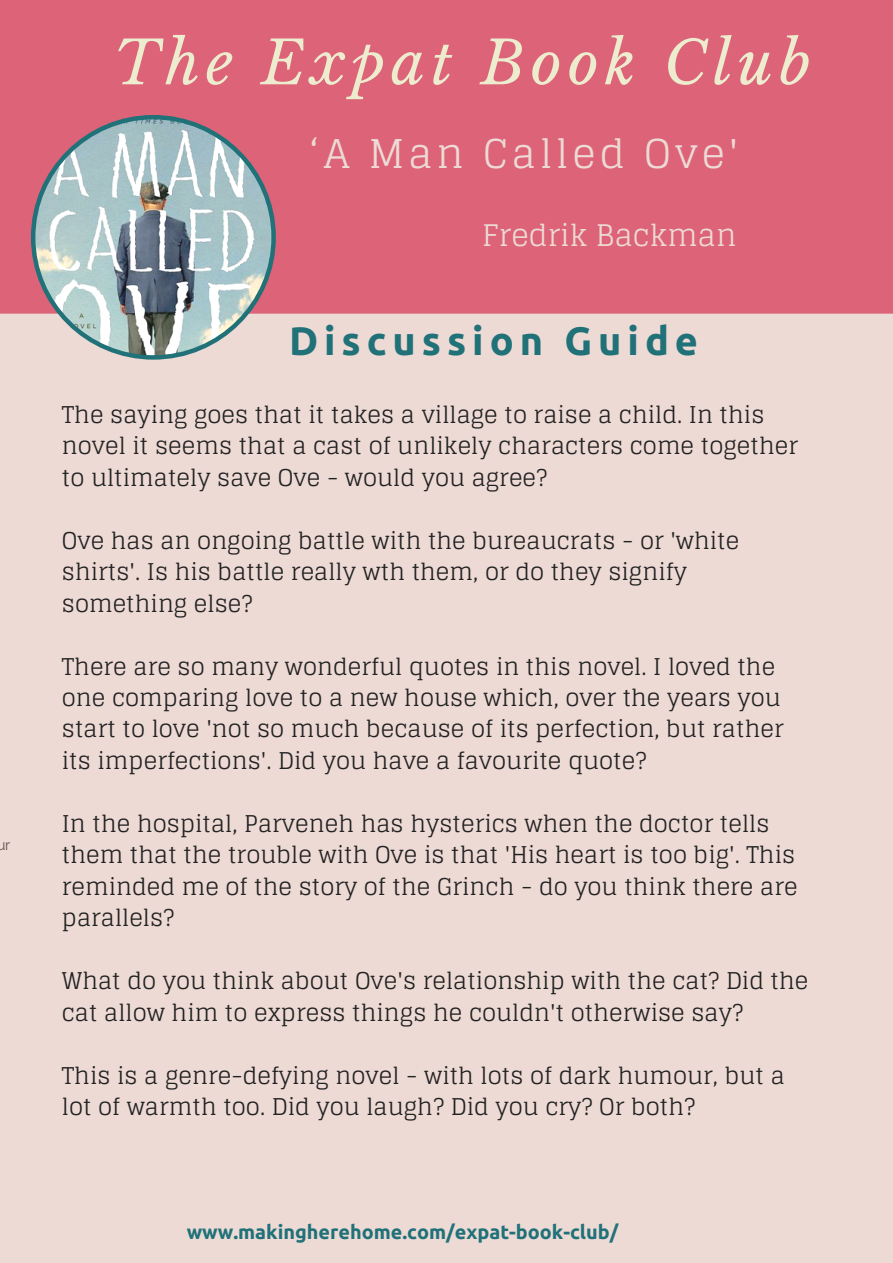
<style>
.page{position:relative;width:893px;height:1263px;background:#fff}
.page>*{position:absolute;margin:0;border:0;box-sizing:border-box;transform-origin:0 0}
.t1{font:italic 59.55px "Libre Baskerville";letter-spacing:.1em;color:#edeccf}
.t2{font:700 39.6px "Ubuntu";letter-spacing:.15em;color:#207178}
.t3{font:39.6px "Glegoo";letter-spacing:.1em;color:#eddad5}
.t4{font:29.7px "Glegoo";color:#eddad5}
.t5{font:23.1px/31.5px "Glegoo";color:#222}
.t6{font:700 19.8px "Ubuntu";color:#207178}
.t7{font:14.85px "Raleway";color:#000}
</style>
<div class="page">
<div style="left:0;top:314px;width:892px;height:948px;background:#eddad5"></div>
<div style="left:0;top:0;width:892px;height:314px;background:#dc6378"></div>
<svg style="left:31px;top:115px;width:245px;height:245px;background:#b0b1b6"></svg>
<p class="t7" style="left:-4px;top:836px;width:16px">ur</p>
<h1 class="t1" style="left:113px;top:27px;width:698px">The Expat Book Club</h1>
<h2 class="t3" style="left:309px;top:129px;width:430px">‘A Man Called Ove'</h2>
<p class="t4" style="left:482px;top:217px;width:256px">Fredrik Backman</p>
<h2 class="t2" style="left:289px;top:318px;width:410px">Discussion Guide</h2>
<p class="t5" style="left:62px;top:398px;width:737px">The saying goes that it takes a village to raise a child. In this novel it seems that a cast of unlikely characters come together to ultimately save Ove - would you agree?</p>
<p class="t5" style="left:62px;top:524px;width:679px">Ove has an ongoing battle with the bureaucrats - or 'white shirts'. Is his battle really wth them, or do they signify something else?</p>
<p class="t5" style="left:62px;top:650px;width:723px">There are so many wonderful quotes in this novel. I loved the one comparing love to a new house which, over the years you start to love 'not so much because of its perfection, but rather its imperfections'. Did you have a favourite quote?</p>
<p class="t5" style="left:62px;top:807px;width:737px">In the hospital, Parveneh has hysterics when the doctor tells them that the trouble with Ove is that 'His heart is too big'. This reminded me of the story of the Grinch - do you think there are parallels?</p>
<p class="t5" style="left:62px;top:965px;width:748px">What do you think about Ove's relationship with the cat? Did the cat allow him to express things he couldn't otherwise say?</p>
<p class="t5" style="left:62px;top:1059px;width:724px">This is a genre-defying novel - with lots of dark humour, but a lot of warmth too. Did you laugh? Did you cry? Or both?</p>
<p class="t6" style="left:187px;top:1220px;width:433px">www.makingherehome.com/expat-book-club/</p>
</div>
